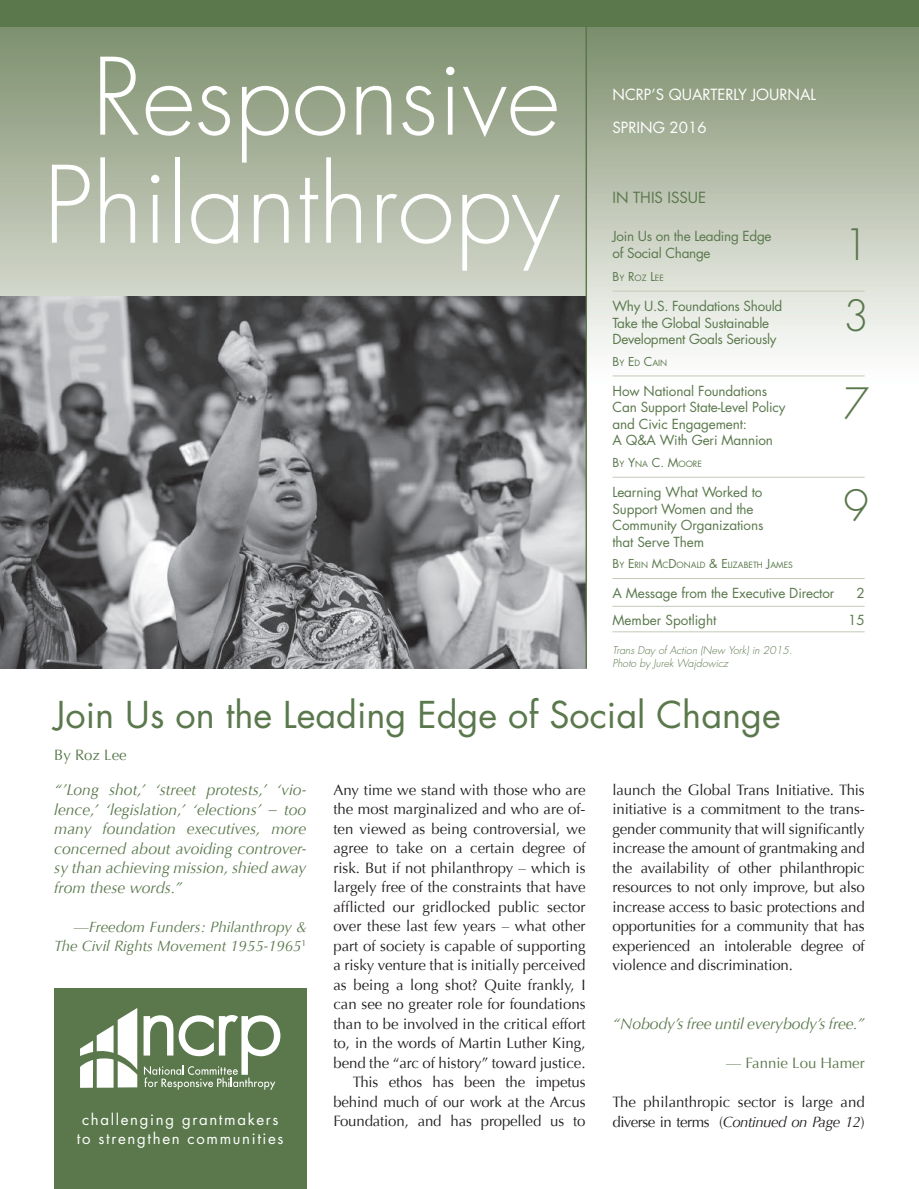
<style>
.page{position:relative;width:919px;height:1189px;background:#fff}
.page>*{position:absolute;margin:0;border:0;box-sizing:border-box;transform-origin:0 0}
.t1{font:300 103.5px/108px "Futura";color:#fff;text-align:center}
.t2{font:300 42px/71.2px "Futura";color:#5a784c}
.t3{font:36px "Futura";color:#5a784c}
.t4{font:italic 15.75px/19.5px "Optima";color:#5a784c;text-align:justify}
.t5{font:15px/19.5px "Optima";color:#231f20;text-align:right}
.t6{font:italic 15px/19.5px "Optima";color:#5a784c;text-align:right}
.t7{font:15px/19.5px "Futura";letter-spacing:.11em;color:#fff;text-align:center}
.t8{font:15px "Futura";color:#fff}
.t9{font:15px "Optima";color:#5a784c}
.t10{font:15px "Futura";color:#5a784c}
.t11{font:13.5px/16.5px "Futura";letter-spacing:-.01em;color:#5a784c}
.t12{font:italic 300 10.5px/13.5px "Futura";color:#5a784c}
.t13{font:8.4px "Futura";color:#5a784c}
.s1{font-size:12px}
.s2{font-style:normal}
.s3{font-style:italic}
.s4{font-size:15.15px}
</style>
<div class="page">
<svg style="left:0;top:27px;width:585px;height:269px;background:#a8b39c"></svg>
<div style="left:585px;top:0;width:333px;height:390px;background:linear-gradient(to bottom,#71845f,#fff)"></div>
<div style="left:0;top:0;width:918px;height:27px;background:#5a784c"></div>
<div style="left:54px;top:987px;width:252px;height:201px;background:#5a784c"></div>
<svg style="left:143px;top:1015px;width:137px;height:74px"></svg>
<svg style="left:80px;top:1008px;width:57px;height:79px"></svg>
<hr style="left:612px;top:291px;width:252px;height:1px;background:#c3cab9">
<hr style="left:612px;top:375px;width:252px;height:1px;background:#c3cab9">
<hr style="left:612px;top:477px;width:252px;height:1px;background:#c3cab9">
<hr style="left:612px;top:578px;width:252px;height:1px;background:#c3cab9">
<hr style="left:612px;top:606px;width:252px;height:1px;background:#c3cab9">
<hr style="left:612px;top:631px;width:252px;height:1px;background:#c3cab9">
<img style="left:0;top:297px;width:585px;height:371px">
<hr style="left:585px;top:25px;width:2px;height:643px;background:#5a784c">
<svg style="left:0;top:296px;width:585px;height:1px"></svg>
<h1 class="t1" style="left:43px;top:46px;width:518px">Responsive<br>Philanthropy</h1>
<p class="t8" style="left:612px;top:85px;width:205px">NCRP’S QUARTERLY JOURNAL</p>
<p class="t8" style="left:612px;top:118px;width:96px">SPRING 2016</p>
<p class="t10" style="left:612px;top:188px;width:95px">IN THIS ISSUE</p>
<p class="t11" style="left:612px;top:228px;width:160px">Join Us on the Leading Edge of Social Change</p>
<p class="t13" style="left:612px;top:272px;width:53px"><span class="s1">B</span>Y <span class="s1">R</span>OZ <span class="s1">L</span>EE</p>
<p class="t11" style="left:612px;top:298px;width:171px">Why U.S. Foundations Should<br>Take the Global Sustainable<br>Development Goals Seriously</p>
<p class="t13" style="left:612px;top:357px;width:56px"><span class="s1">B</span>Y <span class="s1">E</span> D <span class="s1">C</span>AIN</p>
<p class="t11" style="left:612px;top:383px;width:174px">How National Foundations<br>Can Support State-Level Policy and Civic Engagement:<br>A Q&amp;A With Geri Mannion</p>
<p class="t13" style="left:612px;top:458px;width:91px"><span class="s1">B</span>Y <span class="s1">Y</span>NA <span class="s1">C. M</span>OORE</p>
<p class="t11" style="left:612px;top:484px;width:152px">Learning What Worked to<br>Support Women and the<br>Community Organizations that Serve Them</p>
<p class="t13" style="left:612px;top:560px;width:182px"><span class="s1">B</span>Y <span class="s1">E</span> RIN <span class="s1">M</span>C <span class="s1">D</span>ONALD <span class="s1">&amp; E</span> LIZABETH <span class="s1">J</span>AMES</p>
<p class="t11" style="left:612px;top:585px;width:223px">A Message from the Executive Director</p>
<p class="t11" style="left:856px;top:585px;width:10px">2</p>
<p class="t11" style="left:612px;top:612px;width:105px">Member Spotlight</p>
<p class="t11" style="left:847px;top:612px;width:18px">15</p>
<p class="t12" style="left:612px;top:643px;width:181px">Trans Day of Action (New York) in 2015.<br>Photo by Jurek Wajdowicz</p>
<h2 class="t2" style="left:843px;top:210px;width:28px">1<br>3</h2>
<h2 class="t2" style="left:843px;top:369px;width:28px">7</h2>
<h2 class="t2" style="left:843px;top:471px;width:28px">9</h2>
<h3 class="t3" style="left:54px;top:692px;width:728px">Join Us on the Leading Edge of Social Change</h3>
<p class="t9" style="left:54px;top:746px;width:74px">By Roz Lee</p>
<p class="t4" style="left:54px;top:780px;width:254px">“’Long shot,’ ‘street protests,’ ‘vio&shy;lence,’ ‘legislation,’ ‘elections’ – too many foundation executives, more concerned about avoiding controver&shy;sy than achieving mission, shied away from these words.”</p>
<p class="t6" style="left:54px;top:917px;width:253px"><span class="s2">—</span>Freedom Funders: Philanthropy &amp;<br>The Civil Rights Movement 1955-1965<sup>1</sup></p>
<p class="t7" style="left:77px;top:1109px;width:208px">challenging grantmakers to strengthen communities</p>
<p class="t5" style="left:333px;top:780px;width:254px">Any time we stand with those who are the most marginalized and who are of&shy;ten viewed as being controversial, we agree to take on a certain degree of risk. But if not philanthropy – which is largely free of the constraints that have afflicted our gridlocked public sector over these last few years – what other part of society is capable of supporting a risky venture that is initially perceived as being a long shot? Quite frankly, I can see no greater role for foundations than to be involved in the critical effort to, in the words of Martin Luther King, bend the “arc of history” toward justice.<br>This ethos has been the impetus behind much of our work at the Arcus Foundation, and has propelled us to</p>
<p class="t5" style="left:612px;top:780px;width:254px;text-align:justify">launch the Global Trans Initiative. This initiative is a commitment to the trans&shy;gender community that will significantly increase the amount of grantmaking and the availability of other philanthropic resources to not only improve, but also increase access to basic protections and opportunities for a community that has experienced an intolerable degree of violence and discrimination.</p>
<p class="t4" style="left:612px;top:1013px;width:254px">“Nobody’s free until everybody’s free.”</p>
<p class="t9" style="left:726px;top:1053px;width:140px">— Fannie Lou Hamer</p>
<p class="t5" style="left:612px;top:1091px;width:253px;text-align:left">The philanthropic sector is large and diverse in terms (<span class="s3">Continued on Page 12</span><span class="s4">)</span></p>
</div>
